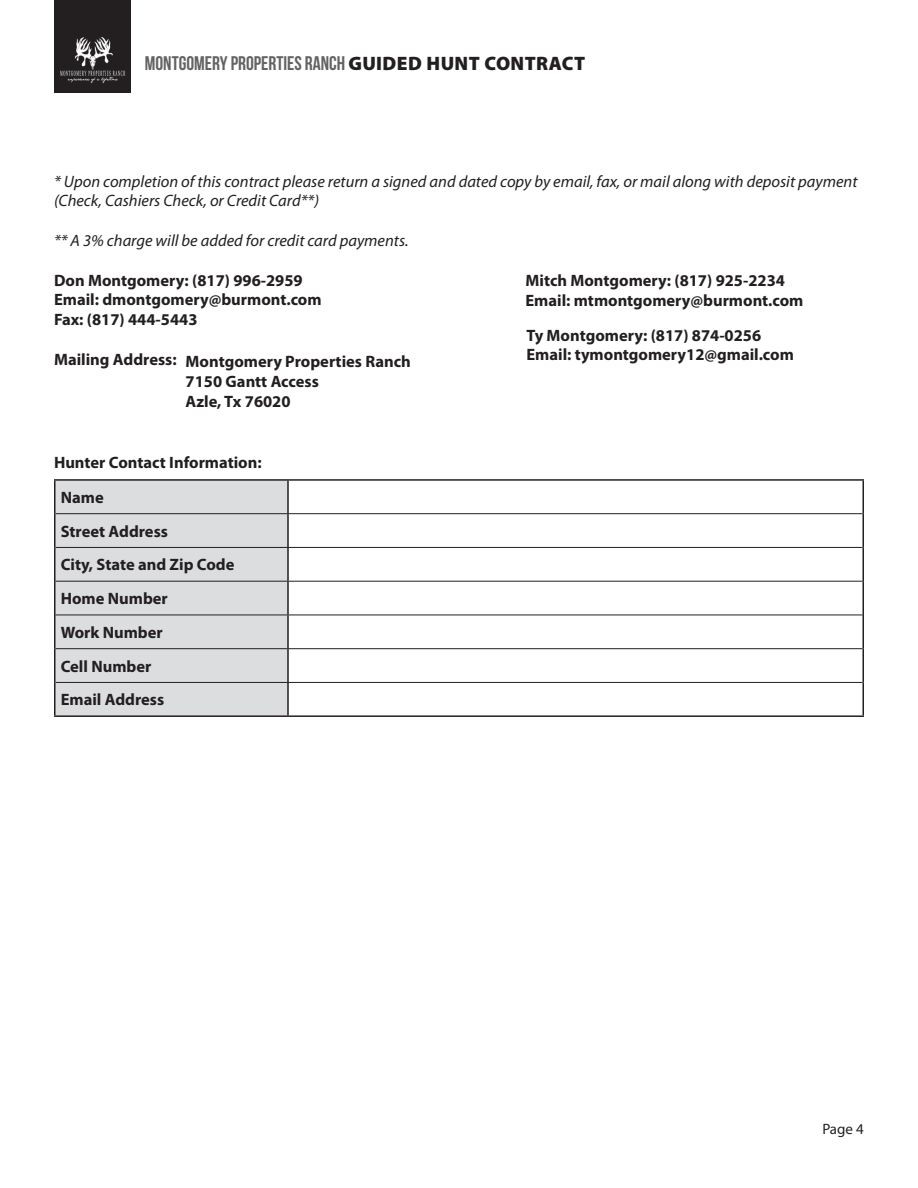
<style>
.page{position:relative;width:918px;height:1188px;background:#fff}
.page>*{position:absolute;margin:0;border:0;box-sizing:border-box;transform-origin:0 0}
.t1{font:19.65px "Bebas Neue";color:#636366}
.t2{font:700 16.5px/19.8px "Myriad Pro";color:#231f20}
.t3{font:italic 16.5px/19.8px "Myriad Pro";color:#231f20}
.t4{font:15px "Myriad Pro";color:#231f20}
.s1{font-family:"Myriad Pro";font-weight:900;font-size:19.5px;color:#231f20}
</style>
<div class="page">
<div style="left:56px;top:481px;width:231px;height:234px;background:#dcdddf"></div>
<svg style="left:289px;top:514px;width:573px;height:168px"></svg>
<hr style="left:287px;top:481px;width:2px;height:32px;background:#231f20">
<hr style="left:287px;top:514px;width:2px;height:33px;background:#231f20">
<hr style="left:287px;top:548px;width:2px;height:33px;background:#231f20">
<hr style="left:287px;top:582px;width:2px;height:33px;background:#231f20">
<hr style="left:287px;top:615px;width:2px;height:33px;background:#231f20">
<hr style="left:287px;top:649px;width:2px;height:33px;background:#231f20">
<hr style="left:287px;top:683px;width:2px;height:32px;background:#231f20">
<hr style="left:56px;top:513px;width:232px;height:1px;background:#231f20">
<hr style="left:56px;top:547px;width:232px;height:1px;background:#231f20">
<hr style="left:56px;top:581px;width:232px;height:1px;background:#231f20">
<hr style="left:56px;top:615px;width:232px;height:1px;background:#231f20">
<hr style="left:56px;top:648px;width:232px;height:1px;background:#231f20">
<hr style="left:56px;top:682px;width:232px;height:1px;background:#231f20">
<hr style="left:288px;top:513px;width:574px;height:1px;background:#231f20">
<hr style="left:288px;top:547px;width:574px;height:1px;background:#231f20">
<hr style="left:288px;top:581px;width:574px;height:1px;background:#231f20">
<hr style="left:288px;top:615px;width:574px;height:1px;background:#231f20">
<hr style="left:288px;top:648px;width:574px;height:1px;background:#231f20">
<hr style="left:288px;top:682px;width:574px;height:1px;background:#231f20">
<hr style="left:54px;top:479px;width:234px;height:2px;background:#231f20">
<hr style="left:54px;top:481px;width:2px;height:33px;background:#231f20">
<hr style="left:288px;top:479px;width:576px;height:2px;background:#231f20">
<hr style="left:862px;top:481px;width:2px;height:33px;background:#231f20">
<hr style="left:54px;top:514px;width:2px;height:33px;background:#231f20">
<hr style="left:862px;top:514px;width:2px;height:33px;background:#231f20">
<hr style="left:54px;top:547px;width:2px;height:34px;background:#231f20">
<hr style="left:862px;top:547px;width:2px;height:34px;background:#231f20">
<hr style="left:54px;top:581px;width:2px;height:34px;background:#231f20">
<hr style="left:862px;top:581px;width:2px;height:34px;background:#231f20">
<hr style="left:54px;top:615px;width:2px;height:34px;background:#231f20">
<hr style="left:862px;top:615px;width:2px;height:34px;background:#231f20">
<hr style="left:54px;top:649px;width:2px;height:33px;background:#231f20">
<hr style="left:862px;top:649px;width:2px;height:33px;background:#231f20">
<hr style="left:54px;top:682px;width:2px;height:33px;background:#231f20">
<hr style="left:862px;top:682px;width:2px;height:33px;background:#231f20">
<hr style="left:54px;top:715px;width:234px;height:2px;background:#231f20">
<hr style="left:288px;top:715px;width:576px;height:2px;background:#231f20">
<div style="left:54px;top:0;width:77px;height:93px;background:#231f20"></div>
<img style="left:60px;top:37px;width:66px;height:46px">
<p class="t1" style="left:145px;top:52px;width:442px">MONTGOMERY PROPERTIES RANCH <span class="s1">GUIDED HUNT CONTRACT</span></p>
<p class="t3" style="left:54px;top:171px;width:805px">* Upon completion of this contract please return a signed and dated copy by email, fax, or mail along with deposit payment (Check, Cashiers Check, or Credit Card**)</p>
<p class="t3" style="left:54px;top:230px;width:356px">** A 3% charge will be added for credit card payments.</p>
<p class="t2" style="left:54px;top:270px;width:269px">Don Montgomery: (817) 996-2959<br>Email: dmontgomery@burmont.com<br>Fax: (817) 444-5443</p>
<p class="t2" style="left:54px;top:349px;width:124px">Mailing Address:</p>
<p class="t2" style="left:525px;top:270px;width:279px">Mitch Montgomery: (817) 925-2234<br>Email: mtmontgomery@burmont.com</p>
<p class="t2" style="left:526px;top:325px;width:269px">Ty Montgomery: (817) 874-0256<br>Email: tymontgomery12@gmail.com</p>
<p class="t2" style="left:186px;top:351px;width:227px">Montgomery Properties Ranch<br>7150 Gantt Access<br>Azle, Tx 76020</p>
<p class="t2" style="left:54px;top:452px;width:209px">Hunter Contact Information:</p>
<p class="t2" style="left:61px;top:480px;width:175px;line-height:33.8px">Name<br>Street Address<br>City, State and Zip Code<br>Home Number<br>Work Number<br>Cell Number<br>Email Address</p>
<p class="t4" style="left:822px;top:1120px;width:43px">Page 4</p>
</div>
